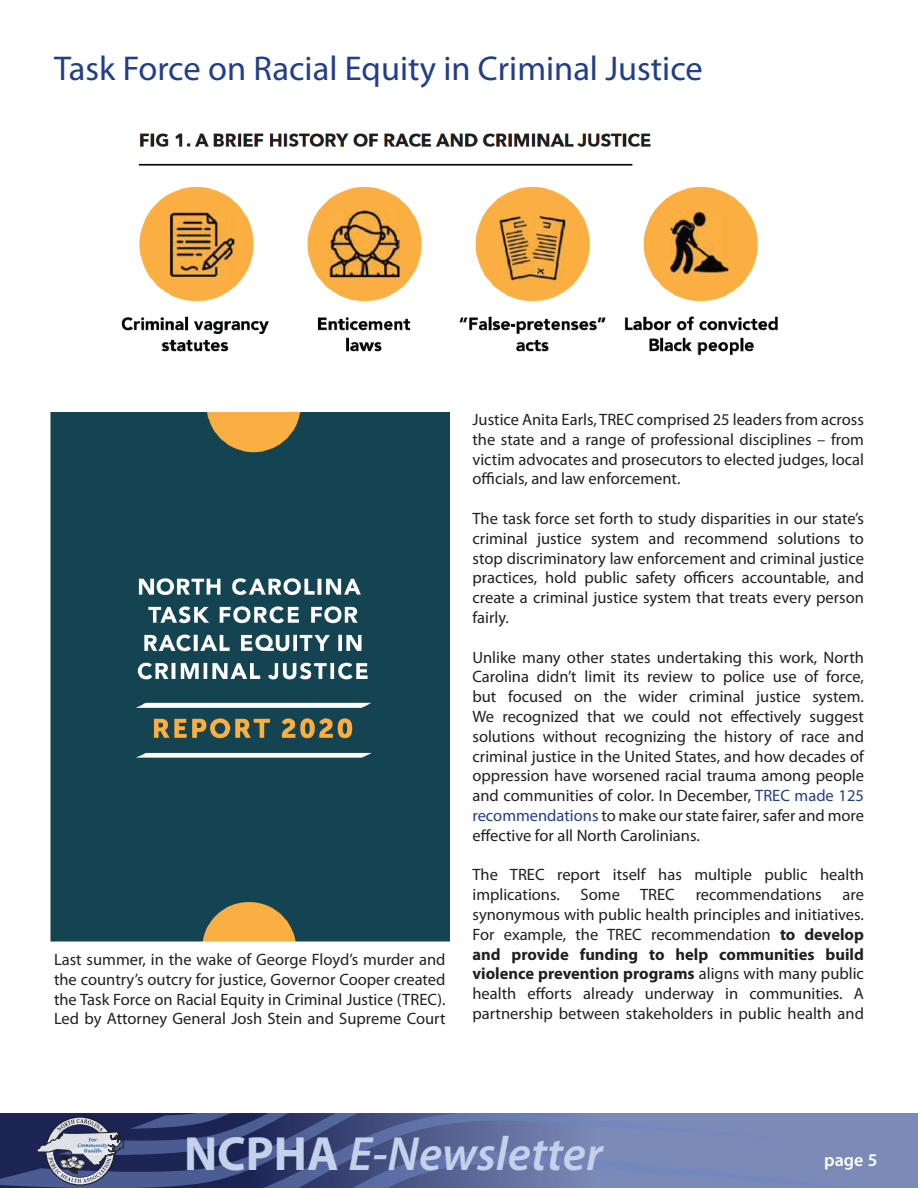
<style>
.page{position:relative;width:918px;height:1188px;background:#fff}
.page>*{position:absolute;margin:0;border:0;box-sizing:border-box;transform-origin:0 0}
.t1{font:italic 600 48.15px "Myriad Pro";color:#c4d1ea}
.subdeck{font:34.5px "Myriad Pro";color:#223d8a}
.t2{font:600 18px "Myriad Pro";color:#fff}
.body{font:16.5px/19.8px "Myriad Pro";color:#231f20;text-align:justify}
.s1{color:#223d8a}
.s2{font-weight:700}
.s3{font-weight:700;font-style:normal}
</style>
<div class="page">
<svg style="left:0;top:1113px;width:914px;height:75px;background:#5c6997"></svg>
<img style="left:121px;top:133px;width:657px;height:223px">
<img style="left:50px;top:413px;width:399px;height:528px">
<p class="subdeck" style="left:54px;top:47px;width:650px">Task Force on Racial Equity in Criminal Justice</p>
<p class="body" style="left:54px;top:949px;width:393px">Last summer, in the wake of George Floyd’s murder and the country’s outcry for justice, Governor Cooper created the Task Force on Racial Equity in Criminal Justice (TREC).<br>Led by Attorney General Josh Stein and Supreme Court</p>
<p class="body" style="left:472px;top:409px;width:393px">Justice Anita Earls, TREC comprised 25 leaders from across the state and a range of professional disciplines – from victim advocates and prosecutors to elected judges, local officials, and law enforcement.</p>
<p class="body" style="left:472px;top:508px;width:393px">The task force set forth to study disparities in our state’s criminal justice system and recommend solutions to stop discriminatory law enforcement and criminal justice practices, hold public safety officers accountable, and create a criminal justice system that treats every person fairly.</p>
<p class="body" style="left:472px;top:647px;width:393px">Unlike many other states undertaking this work, North Carolina didn’t limit its review to police use of force, but focused on the wider criminal justice system.<br>We recognized that we could not effectively suggest solutions without recognizing the history of race and criminal justice in the United States, and how decades of oppression have worsened racial trauma among people and communities of color. In December, <span class="s1">TREC made 125 recommendations</span> to make our state fairer, safer and more effective for all North Carolinians.</p>
<p class="body" style="left:472px;top:865px;width:393px">The TREC report itself has multiple public health implications.</p>
<p class="body" style="left:581px;top:884px;width:96px">Some TREC</p>
<p class="body" style="left:696px;top:884px;width:128px">recommendations</p>
<p class="body" style="left:472px;top:884px;width:393px;text-indent:370px">are synonymous with public health principles and initiatives.<br>For example, the TREC recommendation <span class="s2">to develop and provide funding to help communities build violence prevention programs</span> aligns with many public health efforts already underway in communities. A partnership between stakeholders in public health and</p>
<h1 class="t1" style="left:184px;top:1124px;width:420px"><span class="s3">NCPHA</span> E-Newsletter</h1>
<p class="t2" style="left:824px;top:1148px;width:55px">page 5</p>
</div>
